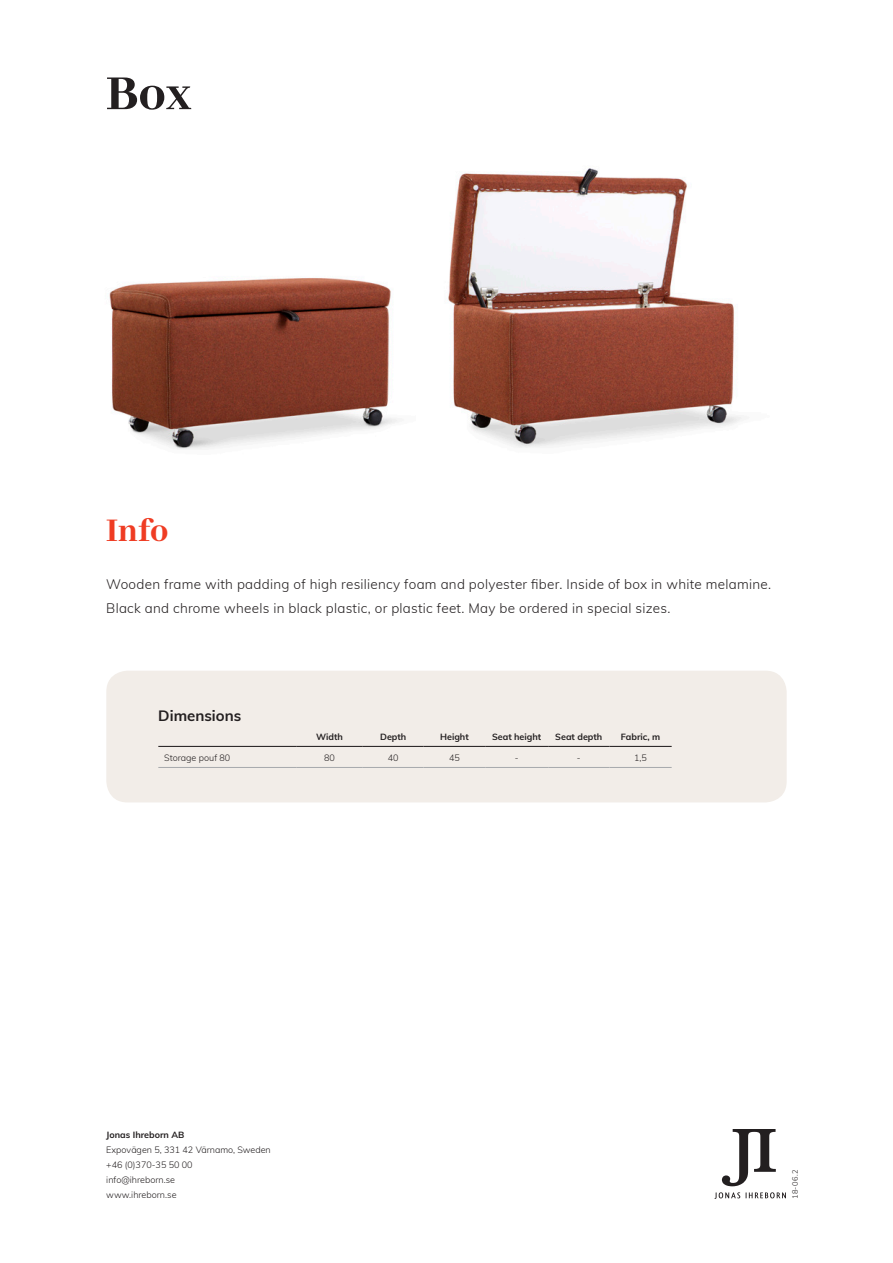
<style>
.page{position:relative;width:893px;height:1263px;background:#fff}
.page>*{position:absolute;margin:0;border:0;box-sizing:border-box;transform-origin:0 0}
.t1{font:800 54px "Abhaya Libre";color:#231f20}
.t2{font:800 36px "Abhaya Libre";color:#ef3c23}
.t3{font:700 15px "Muli";color:#231f20}
.t4{font:300 13.5px "Muli";letter-spacing:.02em;color:#231f20}
.t5{font:300 9px "Muli";color:#231f20}
.t6{font:700 9px "Muli";color:#231f20}
.t7{font:300 7.5px "Muli";color:#231f20}
</style>
<div class="page">
<div style="left:106px;top:671px;width:681px;height:131px;background:#f2ede8;border-radius:21px"></div>
<svg style="left:714px;top:1192px;width:26px;height:7px"></svg>
<svg style="left:746px;top:1192px;width:40px;height:6px"></svg>
<svg style="left:722px;top:1129px;width:54px;height:57px"></svg>
<img style="left:109px;top:278px;width:289px;height:172px">
<hr style="left:158px;top:767px;width:138px;height:1px;background:#a7a9ac">
<hr style="left:296px;top:767px;width:67px;height:1px;background:#a7a9ac">
<hr style="left:363px;top:767px;width:61px;height:1px;background:#a7a9ac">
<hr style="left:424px;top:767px;width:61px;height:1px;background:#a7a9ac">
<hr style="left:485px;top:767px;width:63px;height:1px;background:#a7a9ac">
<hr style="left:548px;top:767px;width:61px;height:1px;background:#a7a9ac">
<hr style="left:609px;top:767px;width:63px;height:1px;background:#a7a9ac">
<hr style="left:158px;top:746px;width:138px;height:1px;background:#231f20">
<hr style="left:296px;top:746px;width:67px;height:1px;background:#231f20">
<hr style="left:363px;top:746px;width:61px;height:1px;background:#231f20">
<hr style="left:424px;top:746px;width:61px;height:1px;background:#231f20">
<hr style="left:485px;top:746px;width:63px;height:1px;background:#231f20">
<hr style="left:548px;top:746px;width:61px;height:1px;background:#231f20">
<hr style="left:609px;top:746px;width:63px;height:1px;background:#231f20">
<img style="left:448px;top:168px;width:294px;height:280px">
<p class="t1" style="left:106px;top:64px;width:87px">Box</p>
<p class="t2" style="left:106px;top:510px;width:64px">Info</p>
<p class="t4" style="left:106px;top:574px;width:666px">Wooden frame with padding of high resiliency foam and polyester fiber. Inside of box in white melamine.</p>
<p class="t4" style="left:106px;top:598px;width:566px">Black and chrome wheels in black plastic, or plastic feet. May be ordered in special sizes.</p>
<p class="t3" style="left:158px;top:704px;width:84px">Dimensions</p>
<p class="t6" style="left:316px;top:731px;width:28px">Width</p>
<p class="t6" style="left:380px;top:731px;width:28px">Depth</p>
<p class="t6" style="left:440px;top:731px;width:30px">Height</p>
<p class="t6" style="left:492px;top:731px;width:51px">Seat height</p>
<p class="t6" style="left:555px;top:731px;width:49px">Seat depth</p>
<p class="t6" style="left:621px;top:731px;width:41px">Fabric, m</p>
<p class="t5" style="left:164px;top:752px;width:68px">Storage pouf 80</p>
<p class="t5" style="left:324px;top:752px;width:12px">80</p>
<p class="t5" style="left:388px;top:752px;width:12px">40</p>
<p class="t5" style="left:449px;top:752px;width:12px">45</p>
<p class="t5" style="left:515px;top:752px;width:5px">-</p>
<p class="t5" style="left:577px;top:752px;width:5px">-</p>
<p class="t5" style="left:634px;top:752px;width:14px">1,5</p>
<p class="t6" style="left:106px;top:1128px;width:80px">Jonas Ihreborn AB</p>
<p class="t5" style="left:106px;top:1143px;width:166px">Expovägen 5, 331 42 Värnamo, Sweden</p>
<p class="t5" style="left:106px;top:1158px;width:88px">+46 (0)370-35 50 00</p>
<p class="t5" style="left:106px;top:1173px;width:70px">info@ihreborn.se</p>
<p class="t5" style="left:106px;top:1188px;width:72px">www.ihreborn.se</p>
<p class="t7" style="left:790px;top:1199px;width:31px;rotate:-90deg">18-06.2</p>
</div>
